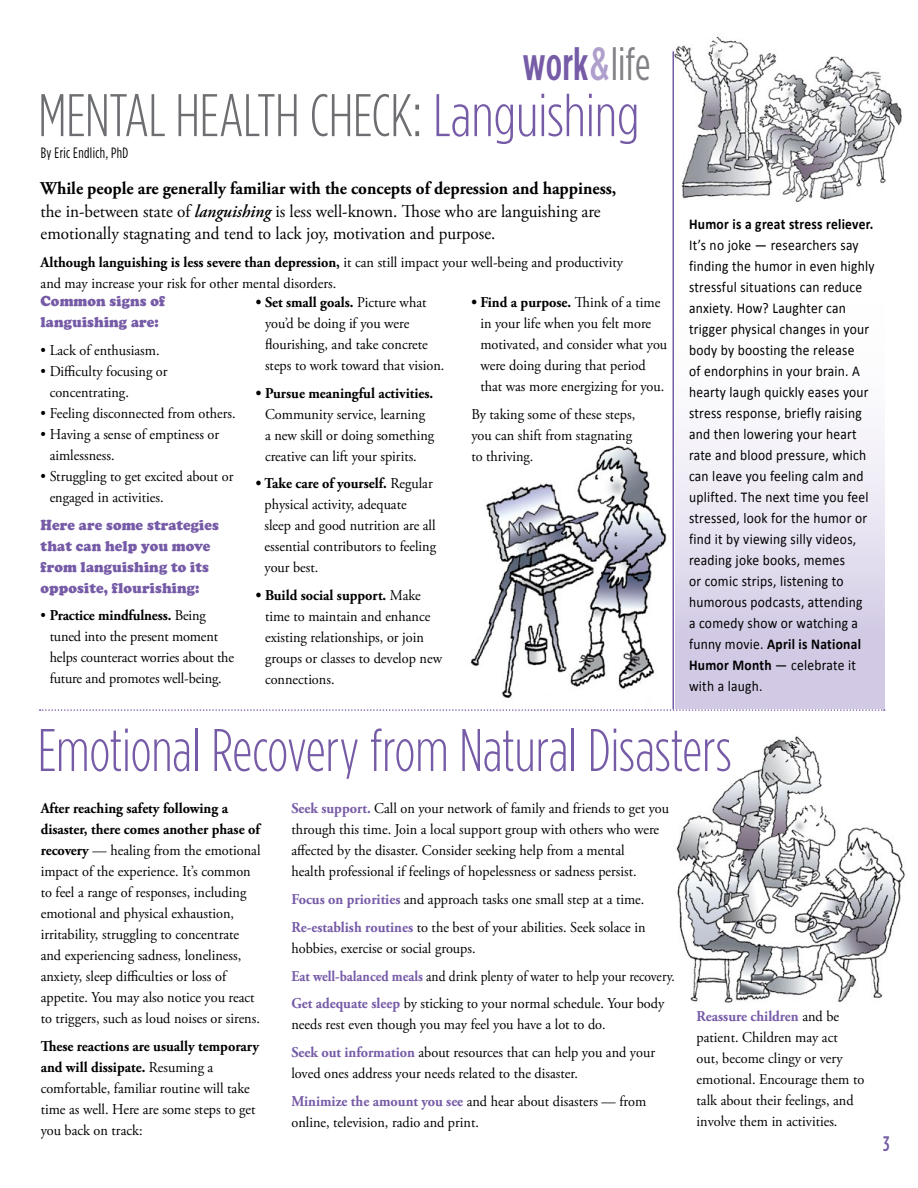
<style>
.page{position:relative;width:918px;height:1188px;background:#fff}
.page>*{position:absolute;margin:0;border:0;box-sizing:border-box;transform-origin:0 0}
.MainHeadline_HOPE{font:300 60px "Gotham Condensed";letter-spacing:-.005em;color:#765ba7;scale:.95 1}
.MainHeadline_HOPE-2{font:300 60px "Gotham Condensed";letter-spacing:-.01em;color:#6d6e71}
.t1{font:500 46.5px "Gotham Condensed";color:#765ba7;scale:.95 1}
.t2{font:500 21px "Gotham Condensed";color:#765ba7;scale:.95 1}
.First_Paragraph_12_15{font:18px/22.5px "Adobe Garamond Pro";color:#000;scale:.95 1}
.Main_Body_Text_HOPE__Serif{font:15px/21px "Adobe Garamond Pro";color:#000;scale:.95 1}
.Main_Body_Text_HOPE__Sans_Serif{font:15px/21px "Calibri";letter-spacing:.02em;color:#000;scale:.9 1}
.Main_Body_Text_HOPE__Serif-2{font:900 15px/21px "Cooper";letter-spacing:.01em;color:#765ba7;scale:.95 1}
.Main_Body_Text_HOPE__Serif-3{font:15px "Adobe Garamond Pro";color:#000;scale:.9 1}
.byline{font:15px "Gotham Condensed";letter-spacing:.03em;color:#000;scale:.95 1}
.s1{color:#af9fcd}
.s2{font-weight:400;color:#808285}
.s3{color:#765ba7}
.s4{font-weight:700}
.s5{font-weight:600;font-style:italic}
.s6{font-weight:700;color:#765ba7}
</style>
<div class="page">
<img style="left:676px;top:736px;width:229px;height:267px">
<img style="left:672px;top:36px;width:230px;height:168px">
<img style="left:471px;top:445px;width:196px;height:253px">
<div style="left:675px;top:280px;width:210px;height:429px;background:linear-gradient(to bottom,#fff,#cec5e3)"></div>
<hr style="left:673px;top:52px;width:1px;height:658px;background:#765ba7">
<svg style="left:40px;top:709px;width:845px;height:2px"></svg>
<p class="t1" style="left:523px;top:37px;width:136px">work <span class="s1">&amp;</span><span class="s2">life</span></p>
<p class="MainHeadline_HOPE-2" style="left:38px;top:81px;width:603px">MENTAL HEALTH CHECK: <span class="s3">Languishing</span></p>
<p class="byline" style="left:41px;top:144px;width:94px">By Eric Endlich, PhD</p>
<p class="First_Paragraph_12_15" style="left:41px;top:178px;width:608px"><span class="s4">While people are generally familiar with the concepts of depression and happiness, </span>the in-between state of <span class="s5">languishing</span> is less well-known. Those who are languishing are emotionally stagnating and tend to lack joy, motivation and purpose.</p>
<p class="Main_Body_Text_HOPE__Serif" style="left:41px;top:252px;width:615px"><span class="s4">Although languishing is less severe than depression,</span> it can still impact your well-being and productivity and may increase your risk for other mental disorders.</p>
<p class="Main_Body_Text_HOPE__Serif-2" style="left:41px;top:291px;width:133px">Common signs of languishing are:</p>
<p class="Main_Body_Text_HOPE__Serif" style="left:41px;top:340px;width:127px">• Lack of enthusiasm.</p>
<p class="Main_Body_Text_HOPE__Serif" style="left:50px;top:361px;width:126px;text-indent:-9px">• Difficulty focusing or concentrating.</p>
<p class="Main_Body_Text_HOPE__Serif" style="left:41px;top:403px;width:207px">• Feeling disconnected from others.</p>
<p class="Main_Body_Text_HOPE__Serif" style="left:50px;top:424px;width:180px;text-indent:-9px">• Having a sense of emptiness or aimlessness.</p>
<p class="Main_Body_Text_HOPE__Serif" style="left:50px;top:466px;width:195px;text-indent:-9px">• Struggling to get excited about or engaged in activities.</p>
<p class="Main_Body_Text_HOPE__Serif-2" style="left:41px;top:514px;width:189px">Here are some strategies that can help you move from languishing to its opposite, flourishing:</p>
<p class="Main_Body_Text_HOPE__Serif" style="left:50px;top:606px;width:196px;text-indent:-9px">• <span class="s4">Practice mindfulness.</span> Being tuned into the present moment helps counteract worries about the future and promotes well-being.</p>
<p class="Main_Body_Text_HOPE__Serif" style="left:265px;top:292px;width:190px;text-indent:-9px"><span class="s4">• Set small goals.</span> Picture what you’d be doing if you were flourishing, and take concrete steps to work toward that vision.</p>
<p class="Main_Body_Text_HOPE__Serif" style="left:265px;top:383px;width:180px;text-indent:-9px"><span class="s4">• Pursue meaningful activities.<br></span>Community service, learning a new skill or doing something creative can lift your spirits.</p>
<p class="Main_Body_Text_HOPE__Serif" style="left:265px;top:474px;width:182px;text-indent:-9px"><span class="s4">• Take care of yourself.</span> Regular physical activity, adequate sleep and good nutrition are all essential contributors to feeling your best.</p>
<p class="Main_Body_Text_HOPE__Serif" style="left:265px;top:586px;width:188px;text-indent:-9px"><span class="s4">• Build social support.</span> Make time to maintain and enhance existing relationships, or join groups or classes to develop new connections.</p>
<p class="Main_Body_Text_HOPE__Serif" style="left:480px;top:292px;width:198px;text-indent:-9px"><span class="s4">• Find a purpose.</span> Think of a time in your life when you felt more motivated, and consider what you were doing during that period that was more energizing for you.</p>
<p class="Main_Body_Text_HOPE__Serif" style="left:471px;top:404px;width:174px">By taking some of these steps, you can shift from stagnating to thriving.</p>
<p class="Main_Body_Text_HOPE__Sans_Serif" style="left:689px;top:213px;width:208px"><span class="s4">Humor is a great stress reliever.<br></span>It’s no joke — researchers say finding the humor in even highly stressful situations can reduce anxiety. How? Laughter can trigger physical changes in your body by boosting the release<br>of endorphins in your brain. A hearty laugh quickly eases your stress response, briefly raising and then lowering your heart rate and blood pressure, which can leave you feeling calm and uplifted. The next time you feel stressed, look for the humor or find it by viewing silly videos, reading joke books, memes<br>or comic strips, listening to humorous podcasts, attending<br>a comedy show or watching a funny movie. <span class="s4">April is National<br>Humor Month</span> — celebrate it with a laugh.</p>
<p class="MainHeadline_HOPE" style="left:38px;top:716px;width:732px">Emotional Recovery from Natural Disasters</p>
<p class="Main_Body_Text_HOPE__Serif" style="left:41px;top:799px;width:233px"><span class="s4">After reaching safety following a disaster, there comes another phase of recovery</span> — healing from the emotional impact of the experience. It’s common to feel a range of responses, including emotional and physical exhaustion, irritability, struggling to concentrate and experiencing sadness, loneliness, anxiety, sleep difficulties or loss of appetite. You may also notice you react to triggers, such as loud noises or sirens.</p>
<p class="Main_Body_Text_HOPE__Serif" style="left:41px;top:1037px;width:231px"><span class="s4">These reactions are usually temporary and will dissipate.</span> Resuming a comfortable, familiar routine will take time as well. Here are some steps to get you back on track:</p>
<p class="Main_Body_Text_HOPE__Serif" style="left:291px;top:799px;width:399px"><span class="s6">Seek support.</span> Call on your network of family and friends to get you through this time. Join a local support group with others who were affected by the disaster. Consider seeking help from a mental<br>health professional if feelings of hopelessness or sadness persist.</p>
<p class="Main_Body_Text_HOPE__Serif" style="left:291px;top:890px;width:373px"><span class="s6">Focus on priorities</span> and approach tasks one small step at a time.</p>
<p class="Main_Body_Text_HOPE__Serif" style="left:291px;top:917px;width:374px"><span class="s6">Re-establish routines</span> to the best of your abilities. Seek solace in hobbies, exercise or social groups.</p>
<p class="Main_Body_Text_HOPE__Serif-3" style="left:291px;top:967px;width:428px"><span class="s6">Eat well-balanced meals</span> and drink plenty of water to help your recovery.</p>
<p class="Main_Body_Text_HOPE__Serif" style="left:291px;top:994px;width:394px"><span class="s6">Get adequate sleep</span> by sticking to your normal schedule. Your body needs rest even though you may feel you have a lot to do.</p>
<p class="Main_Body_Text_HOPE__Serif" style="left:291px;top:1043px;width:384px"><span class="s6">Seek out information</span> about resources that can help you and your loved ones address your needs related to the disaster.</p>
<p class="Main_Body_Text_HOPE__Serif" style="left:291px;top:1091px;width:375px"><span class="s6">Minimize the amount you see</span> and hear about disasters — from online, television, radio and print.</p>
<p class="Main_Body_Text_HOPE__Serif" style="left:697px;top:1006px;width:178px"><span class="s6">Reassure children</span> and be patient. Children may act<br>out, become clingy or very emotional. Encourage them to talk about their feelings, and involve them in activities.</p>
<p class="t2" style="left:883px;top:1131px;width:8px">3</p>
</div>
